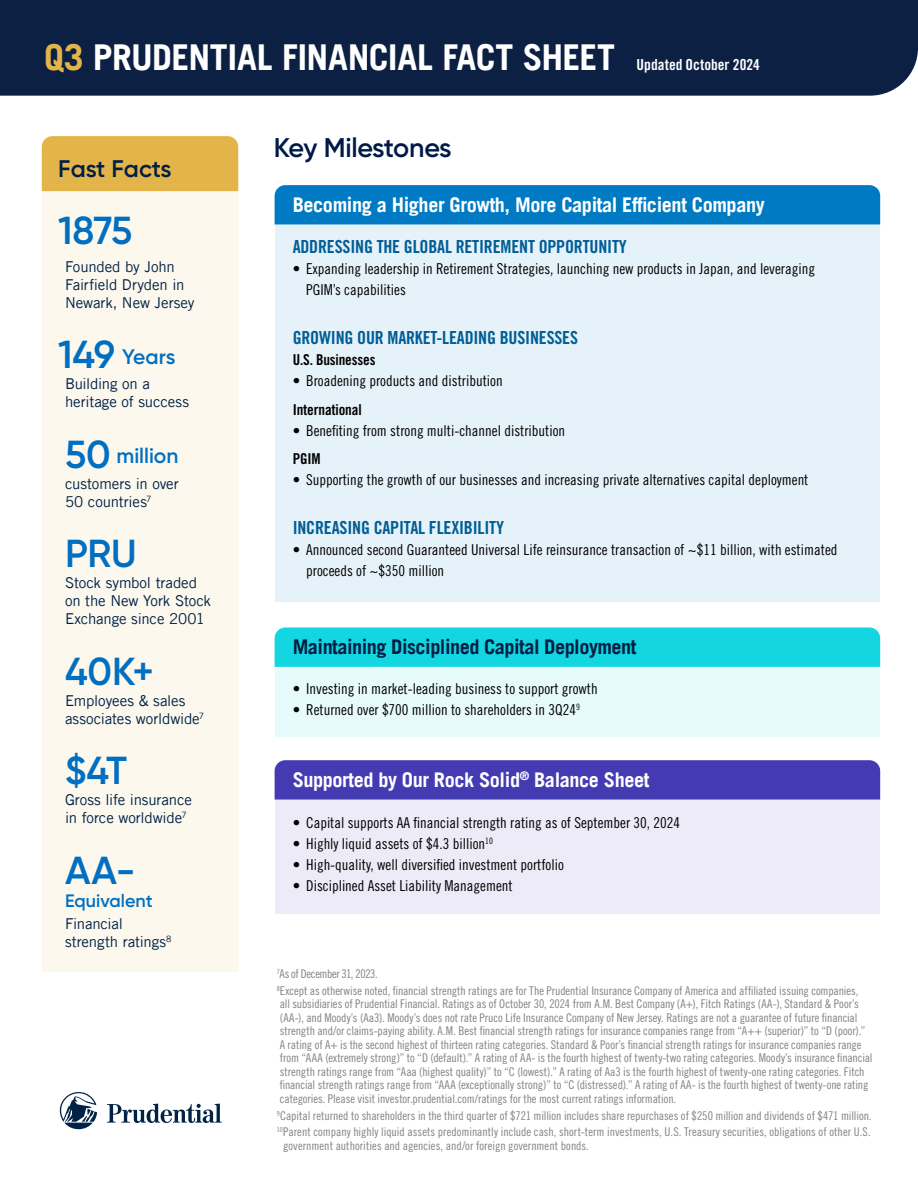
<style>
.page{position:relative;width:918px;height:1188px;background:#fff}
.page>*{position:absolute;margin:0;border:0;box-sizing:border-box;transform-origin:0 0}
.t1{font:600 39px "Gilroy";letter-spacing:-.01em;color:#006fc1}
.t2{font:35.7px "Prudential Modern Bold Sem Cond";letter-spacing:-.015em;color:#fff}
.t3{font:600 27px "Gilroy";letter-spacing:-.03em;color:#001a48}
.H2_Header_Box{font:600 24px "Gilroy";letter-spacing:-.005em;color:#001f45}
.t4{font:600 21px "Gilroy";color:#006fc1}
.t5{font:20.25px "Prudential Modern Bold Sem Cond";letter-spacing:-.02em;color:#fff}
.t6{font:20.25px "Prudential Modern Bold Sem Cond";letter-spacing:-.025em;color:#001f45}
.t7{font:700 condensed 18px "Prudential Modern";letter-spacing:-.01em;color:#015e96}
.t8{font:600 18px "Gilroy";color:#006fc1}
.t9{font:700 condensed 15.15px "Prudential Modern";color:#fff}
.t10{font:500 condensed 15px/21.6px "Prudential Modern";color:#000}
.t11{font:500 15px/18px "Prudential Modern";letter-spacing:-.01em;color:#002247}
.t12{font:700 condensed 15px "Prudential Modern";letter-spacing:-.01em;color:#000}
.t13{font:500 condensed 12px/13.5px "Prudential Modern";letter-spacing:-.005em;color:#808285}
.t14{font:500 condensed 12px "Prudential Modern";letter-spacing:-.025em;color:#808285}
.s1{color:#e3b449}
.s2{font-size:39px}
</style>
<div class="page">
<div style="left:275px;top:225px;width:605px;height:377px;background:#e6f2f9"></div>
<div style="left:275px;top:668px;width:605px;height:69px;background:#e8fbfc"></div>
<div style="left:275px;top:800px;width:605px;height:114px;background:#ecebf7"></div>
<div style="left:275px;top:185px;width:605px;height:40px;background:#007bc3"></div>
<div style="left:275px;top:627px;width:605px;height:40px;background:#14d6e0"></div>
<div style="left:275px;top:760px;width:605px;height:40px;background:#443bb2"></div>
<div style="left:0;top:0;width:918px;height:96px;background:#0c2043"></div>
<div style="left:42px;top:163px;width:196px;height:809px;background:#fcf8ed"></div>
<div style="left:42px;top:136px;width:196px;height:55px;background:#e3b449"></div>
<svg style="left:60px;top:1092px;width:37px;height:37px"></svg>
<svg style="left:107px;top:1104px;width:115px;height:19px"></svg>
<h2 class="t2" style="left:44px;top:35px;width:573px"><span class="s1">Q3</span> PRUDENTIAL FINANCIAL FACT SHEET</h2>
<p class="t9" style="left:637px;top:55px;width:125px">Updated October 2024</p>
<h2 class="H2_Header_Box" style="left:58px;top:153px;width:115px">Fast Facts</h2>
<p class="t1" style="left:58px;top:206px;width:76px">1875</p>
<p class="t11" style="left:65px;top:257px;width:131px">Founded by John<br>Fairfield Dryden in<br>Newark, New Jersey</p>
<p class="t4" style="left:58px;top:343px;width:119px"><span class="s2">149</span> Years</p>
<p class="t11" style="left:65px;top:375px;width:126px">Building on a heritage of success</p>
<p class="t4" style="left:65px;top:443px;width:115px"><span class="s2">50</span> million</p>
<p class="t11" style="left:65px;top:474px;width:115px">customers in over<br>50 countries<sup>7</sup></p>
<p class="t1" style="left:65px;top:529px;width:73px">PRU</p>
<p class="t11" style="left:65px;top:574px;width:148px">Stock symbol traded on the New York Stock<br>Exchange since 2001</p>
<p class="t1" style="left:65px;top:647px;width:90px">40K+</p>
<p class="t11" style="left:65px;top:691px;width:141px">Employees &amp; sales associates worldwide<sup>7</sup></p>
<p class="t1" style="left:65px;top:746px;width:64px">$4T</p>
<p class="t11" style="left:65px;top:791px;width:128px">Gross life insurance in force worldwide<sup>7</sup></p>
<p class="t1" style="left:65px;top:846px;width:72px">AA-</p>
<p class="t8" style="left:65px;top:889px;width:89px">Equivalent</p>
<p class="t11" style="left:65px;top:915px;width:108px">Financial strength ratings<sup>8</sup></p>
<h2 class="t3" style="left:274px;top:131px;width:179px">Key Milestones</h2>
<p class="t5" style="left:293px;top:192px;width:474px">Becoming a Higher Growth, More Capital Efficient Company</p>
<p class="t7" style="left:293px;top:235px;width:336px">ADDRESSING THE GLOBAL RETIREMENT OPPORTUNITY</p>
<p class="t10" style="left:306px;top:257px;width:510px;text-indent:-14px">• Expanding leadership in Retirement Strategies, launching new products in Japan, and leveraging<br>PGIM’s capabilities</p>
<p class="t7" style="left:293px;top:326px;width:287px">GROWING OUR MARKET-LEADING BUSINESSES</p>
<p class="t12" style="left:293px;top:351px;width:84px">U.S. Businesses</p>
<p class="t10" style="left:293px;top:370px;width:212px">• Broadening products and distribution</p>
<p class="t12" style="left:293px;top:400px;width:70px">International</p>
<p class="t10" style="left:293px;top:419px;width:274px">• Benefiting from strong multi-channel distribution</p>
<p class="t12" style="left:293px;top:450px;width:29px">PGIM</p>
<p class="t10" style="left:293px;top:469px;width:517px">• Supporting the growth of our businesses and increasing private alternatives capital deployment</p>
<p class="t7" style="left:293px;top:516px;width:213px">INCREASING CAPITAL FLEXIBILITY</p>
<p class="t10" style="left:306px;top:539px;width:533px;line-height:21px;text-indent:-14px">• Announced second Guaranteed Universal Life reinsurance transaction of ~$11 billion, with estimated proceeds of ~$350 million</p>
<p class="t6" style="left:293px;top:635px;width:345px">Maintaining Disciplined Capital Deployment</p>
<p class="t10" style="left:293px;top:678px;width:307px">• Investing in market-leading business to support growth</p>
<p class="t10" style="left:293px;top:699px;width:289px">• Returned over $700 million to shareholders in 3Q24<sup>9</sup></p>
<p class="t5" style="left:293px;top:768px;width:358px">Supported by Our Rock Solid<sup>®</sup> Balance Sheet</p>
<p class="t10" style="left:293px;top:812px;width:389px">• Capital supports AA financial strength rating as of September 30, 2024</p>
<p class="t10" style="left:293px;top:833px;width:202px">• Highly liquid assets of $4.3 billion<sup>10</sup></p>
<p class="t10" style="left:293px;top:854px;width:273px">• High-quality, well diversified investment portfolio</p>
<p class="t10" style="left:293px;top:875px;width:222px">• Disciplined Asset Liability Management</p>
<p class="t14" style="left:277px;top:967px;width:103px"><sup>7</sup>As of December 31, 2023.</p>
<p class="t13" style="left:277px;top:984px;width:597px"><sup>8</sup>Except as otherwise noted, financial strength ratings are for The Prudential Insurance Company of America and affiliated issuing companies,<br>all subsidiaries of Prudential Financial. Ratings as of October 30, 2024 from A.M. Best Company (A+), Fitch Ratings (AA-), Standard &amp; Poor’s (AA-), and Moody’s (Aa3). Moody’s does not rate Pruco Life Insurance Company of New Jersey. Ratings are not a guarantee of future financial strength and/or claims-paying ability. A.M. Best financial strength ratings for insurance companies range from “A++ (superior)” to “D (poor).”<br>A rating of A+ is the second highest of thirteen rating categories. Standard &amp; Poor’s financial strength ratings for insurance companies range from “AAA (extremely strong)” to “D (default).” A rating of AA- is the fourth highest of twenty-two rating categories. Moody’s insurance financial strength ratings range from “Aaa (highest quality)” to “C (lowest).” A rating of Aa3 is the fourth highest of twenty-one rating categories. Fitch financial strength ratings range from “AAA (exceptionally strong)” to “C (distressed).” A rating of AA- is the fourth highest of twenty-one rating categories. Please visit investor.prudential.com/ratings for the most current ratings information.</p>
<p class="t13" style="left:277px;top:1109px;width:596px"><sup>9</sup>Capital returned to shareholders in the third quarter of $721 million includes share repurchases of $250 million and dividends of $471 million.</p>
<p class="t13" style="left:283px;top:1125px;width:589px;text-indent:-6px"><sup>10</sup>Parent company highly liquid assets predominantly include cash, short-term investments, U.S. Treasury securities, obligations of other U.S. government authorities and agencies, and/or foreign government bonds.</p>
</div>
